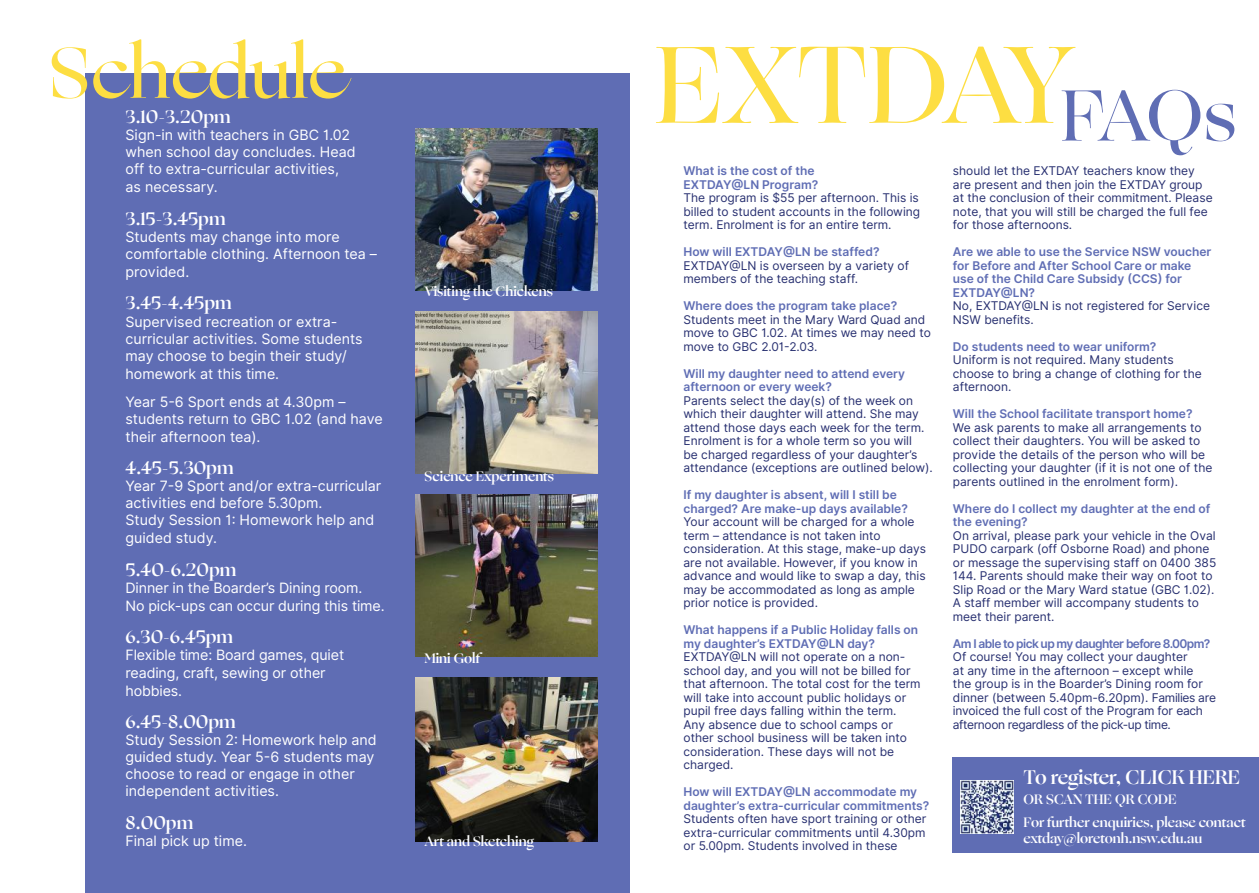
<style>
.page{position:relative;width:1259px;height:893px;background:#fff}
.page>*{position:absolute;margin:0;border:0;box-sizing:border-box;transform-origin:0 0}
.t1{font:500 109.65px "Ogg";letter-spacing:-.015em;color:#fdde42}
.t2{font:500 72.45px "Ogg";color:#5f6db4}
.t3{font:500 72px "Ogg";color:#fdde42}
.t4{font:700 19.5px "Ogg";color:#fff}
.t5{font:700 18px "Ogg";color:#fff}
.t6{font:14.25px/17.4px "Inter";color:#fff}
.t7{font:700 13.5px/16.2px "Ogg";color:#fff}
.t8{font:12px/13.5px "Inter";color:#272f70}
.t9{font:600 12px/13.5px "Inter";color:#5f6db4}
.t10{font:600 12px "Inter";letter-spacing:-.05em;color:#5f6db4}
</style>
<div class="page">
<div style="left:84px;top:74px;width:545px;height:819px;background:#5f6db4"></div>
<div style="left:953px;top:757px;width:306px;height:95px;background:#5f6db4"></div>
<img style="left:415px;top:678px;width:182px;height:164px">
<img style="left:415px;top:312px;width:182px;height:162px">
<img style="left:415px;top:129px;width:182px;height:161px">
<img style="left:415px;top:495px;width:182px;height:162px">
<img style="left:960px;top:780px;width:53px;height:53px">
<h3 class="t3" style="left:49px;top:25px;width:300px">Schedule</h3>
<h3 class="t5" style="left:125px;top:105px;width:107px">3.10-3.20pm</h3>
<p class="t6" style="left:125px;top:126px;width:232px">Sign-in with teachers in GBC 1.02 when school day concludes. Head off to extra-curricular activities, as necessary.</p>
<h3 class="t5" style="left:125px;top:206px;width:102px">3.15-3.45pm</h3>
<p class="t6" style="left:125px;top:228px;width:253px">Students may change into more comfortable clothing. Afternoon tea – provided.</p>
<h3 class="t5" style="left:125px;top:291px;width:108px">3.45-4.45pm</h3>
<p class="t6" style="left:125px;top:313px;width:239px">Supervised recreation or extra&shy;curricular activities. Some students may choose to begin their study/ homework at this time.</p>
<p class="t6" style="left:125px;top:393px;width:259px">Year 5-6 Sport ends at 4.30pm – students return to GBC 1.02 (and have their afternoon tea).</p>
<h3 class="t5" style="left:125px;top:456px;width:110px">4.45-5.30pm</h3>
<p class="t6" style="left:125px;top:477px;width:257px">Year 7-9 Sport and/or extra-curricular activities end before 5.30pm.<br>Study Session 1: Homework help and guided study.</p>
<h3 class="t5" style="left:125px;top:557px;width:112px">5.40-6.20pm</h3>
<p class="t6" style="left:125px;top:579px;width:260px;line-height:18px">Dinner in the Boarder’s Dining room.<br>No pick-ups can occur during this time.</p>
<h3 class="t5" style="left:125px;top:625px;width:109px">6.30-6.45pm</h3>
<p class="t6" style="left:125px;top:647px;width:220px">Flexible time: Board games, quiet reading, craft, sewing or other hobbies.</p>
<h3 class="t5" style="left:125px;top:710px;width:112px">6.45-8.00pm</h3>
<p class="t6" style="left:125px;top:731px;width:253px">Study Session 2: Homework help and guided study. Year 5-6 students may choose to read or engage in other independent activities.</p>
<h3 class="t5" style="left:125px;top:810px;width:69px">8.00pm</h3>
<p class="t6" style="left:125px;top:832px;width:123px">Final pick up time.</p>
<p class="t7" style="left:424px;top:284px;width:130px">Visiting the Chickens</p>
<p class="t7" style="left:424px;top:468px;width:131px">Science Experiments</p>
<p class="t7" style="left:424px;top:650px;width:57px">Mini Golf</p>
<p class="t7" style="left:424px;top:833px;width:111px">Art and Sketching</p>
<h1 class="t1" style="left:654px;top:12px;width:421px">EXTDAY</h1>
<h2 class="t2" style="left:1060px;top:67px;width:177px">FAQs</h2>
<p class="t9" style="left:683px;top:164px;width:136px">What is the cost of the<br>EXTDAY@LN Program?</p>
<p class="t8" style="left:683px;top:191px;width:238px;text-align:justify">The program is $55 per afternoon. This is billed to student accounts in the following term. Enrolment is for an entire term.</p>
<p class="t9" style="left:683px;top:245px;width:197px">How will EXTDAY@LN be staffed?</p>
<p class="t8" style="left:683px;top:259px;width:227px">EXTDAY@LN is overseen by a variety of members of the teaching staff.</p>
<p class="t9" style="left:683px;top:299px;width:215px">Where does the program take place?</p>
<p class="t8" style="left:683px;top:313px;width:249px">Students meet in the Mary Ward Quad and move to GBC 1.02. At times we may need to move to GBC 2.01-2.03.</p>
<p class="t9" style="left:683px;top:367px;width:223px">Will my daughter need to attend every afternoon or every week?</p>
<p class="t8" style="left:683px;top:394px;width:251px">Parents select the day(s) of the week on which their daughter will attend. She may attend those days each week for the term.<br>Enrolment is for a whole term so you will<br>be charged regardless of your daughter’s attendance (exceptions are outlined below).</p>
<p class="t9" style="left:683px;top:488px;width:226px">If my daughter is absent, will I still be charged? Are make-up days available?</p>
<p class="t8" style="left:683px;top:515px;width:244px">Your account will be charged for a whole term – attendance is not taken into consideration. At this stage, make-up days are not available. However, if you know in advance and would like to swap a day, this may be accommodated as long as ample prior notice is provided.</p>
<p class="t9" style="left:683px;top:623px;width:236px">What happens if a Public Holiday falls on my daughter’s EXTDAY@LN day?</p>
<p class="t8" style="left:683px;top:650px;width:239px">EXTDAY@LN will not operate on a non&shy;school day, and you will not be billed for that afternoon. The total cost for the term will take into account public holidays or pupil free days falling within the term.<br>Any absence due to school camps or other school business will be taken into consideration. These days will not be charged.</p>
<p class="t9" style="left:683px;top:785px;width:247px">How will EXTDAY@LN accommodate my daughter’s extra-curricular commitments?</p>
<p class="t8" style="left:683px;top:812px;width:244px;text-align:justify">Students often have sport training or other extra-curricular commitments until 4.30pm or 5.00pm. Students involved in these</p>
<p class="t8" style="left:953px;top:164px;width:261px">should let the EXTDAY teachers know they are present and then join the EXTDAY group at the conclusion of their commitment. Please note, that you will still be charged the full fee for those afternoons.</p>
<p class="t9" style="left:953px;top:245px;width:260px">Are we able to use the Service NSW voucher for Before and After School Care or make use of the Child Care Subsidy (CCS) for<br>EXTDAY@LN?</p>
<p class="t8" style="left:953px;top:299px;width:259px">No, EXTDAY@LN is not registered for Service<br>NSW benefits.</p>
<p class="t9" style="left:953px;top:340px;width:205px">Do students need to wear uniform?</p>
<p class="t8" style="left:953px;top:353px;width:250px">Uniform is not required. Many students choose to bring a change of clothing for the afternoon.</p>
<p class="t9" style="left:953px;top:407px;width:241px">Will the School facilitate transport home?</p>
<p class="t8" style="left:953px;top:421px;width:261px">We ask parents to make all arrangements to collect their daughters. You will be asked to provide the details of the person who will be collecting your daughter (if it is not one of the parents outlined in the enrolment form).</p>
<p class="t9" style="left:953px;top:502px;width:259px">Where do I collect my daughter at the end of the evening?</p>
<p class="t8" style="left:953px;top:529px;width:265px">On arrival, please park your vehicle in the Oval PUDO carpark (off Osborne Road) and phone or message the supervising staff on 0400 385<br>144. Parents should make their way on foot to Slip Road or the Mary Ward statue (GBC 1.02).<br>A staff member will accompany students to meet their parent.</p>
<p class="t10" style="left:953px;top:635px;width:259px">Am I able to pick up my daughter before 8.00pm?</p>
<p class="t8" style="left:953px;top:650px;width:265px">Of course! You may collect your daughter<br>at any time in the afternoon – except while<br>the group is in the Boarder’s Dining room for dinner (between 5.40pm-6.20pm). Families are invoiced the full cost of the Program for each afternoon regardless of the pick-up time.</p>
<h3 class="t4" style="left:1023px;top:764px;width:218px">To register, CLICK HERE</h3>
<p class="t7" style="left:1023px;top:791px;width:155px">OR SCAN THE QR CODE</p>
<p class="t7" style="left:1023px;top:814px;width:224px">For further enquiries, please contact extday@loretonh.nsw.edu.au</p>
</div>
